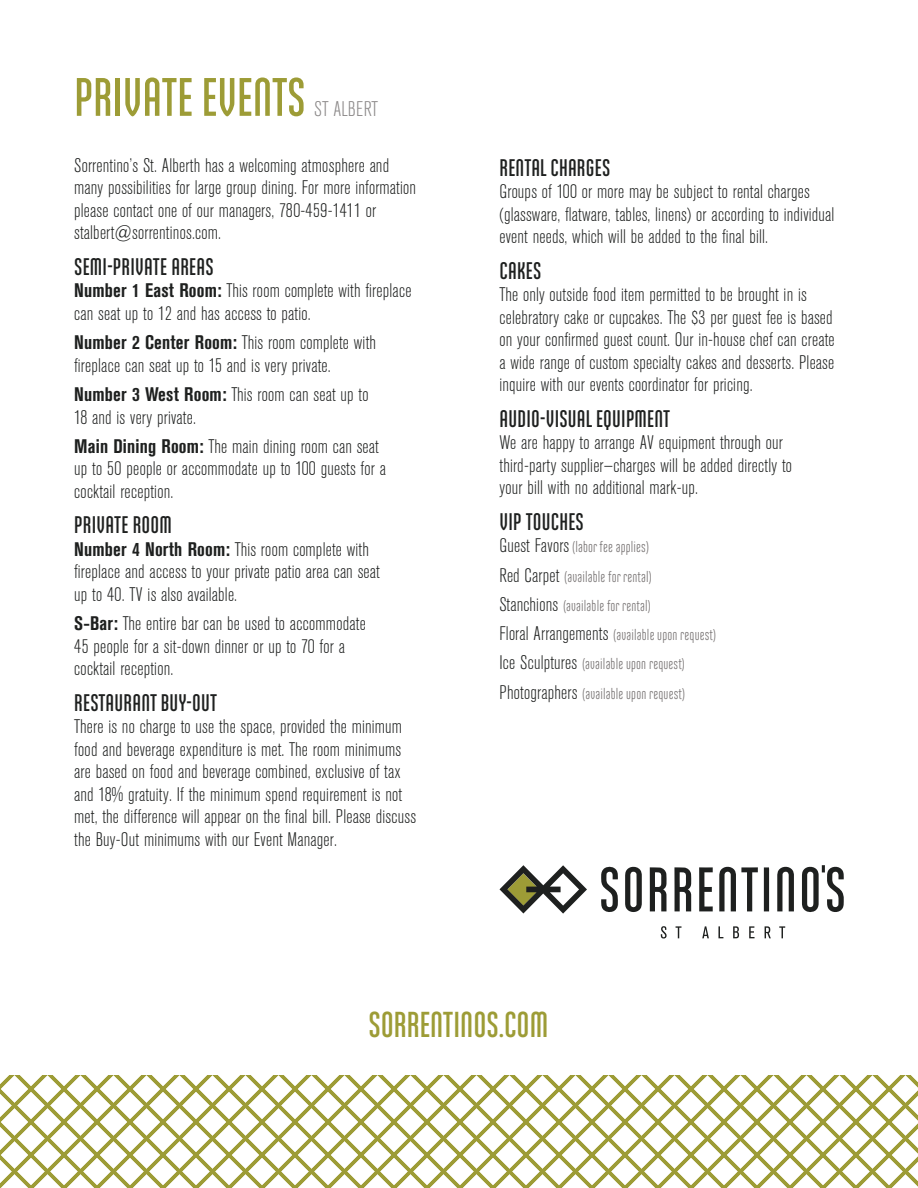
<style>
.page{position:relative;width:918px;height:1188px;background:#fff}
.page>*{position:absolute;margin:0;border:0;box-sizing:border-box;transform-origin:0 0}
.t1{font:700 54px "Ando";color:#9d9c36}
.t2{font:700 36px "Ando";color:#9d9c36}
.t3{font:700 24px "Ando";letter-spacing:.01em;color:#1e201f}
.t4{font:300 condensed 21px "Akzidenz Grotesk BE";color:#8b8888}
.t5{font:300 condensed 19.5px/22.5px "Akzidenz Grotesk BE";letter-spacing:.01em;color:#1e201f}
.t6{font:15px/29.2px "Ando";letter-spacing:.01em;color:#757171}
.s1{font-weight:700}
.s2{font-family:"Akzidenz Grotesk BE";font-weight:300;font-stretch:condensed;font-size:19.5px;color:#1e201f}
</style>
<div class="page">
<svg style="left:0;top:1076px;width:918px;height:112px"></svg>
<svg style="left:601px;top:866px;width:17px;height:46px"></svg>
<svg style="left:777px;top:866px;width:17px;height:45px"></svg>
<svg style="left:699px;top:867px;width:14px;height:44px"></svg>
<svg style="left:719px;top:866px;width:39px;height:45px"></svg>
<svg style="left:764px;top:867px;width:5px;height:44px"></svg>
<svg style="left:625px;top:866px;width:17px;height:46px"></svg>
<svg style="left:650px;top:867px;width:17px;height:44px"></svg>
<svg style="left:674px;top:867px;width:17px;height:44px"></svg>
<svg style="left:500px;top:865px;width:87px;height:49px"></svg>
<svg style="left:802px;top:865px;width:42px;height:47px"></svg>
<svg style="left:661px;top:926px;width:6px;height:13px"></svg>
<svg style="left:676px;top:926px;width:6px;height:12px"></svg>
<svg style="left:702px;top:926px;width:7px;height:12px"></svg>
<svg style="left:718px;top:926px;width:5px;height:12px"></svg>
<svg style="left:733px;top:926px;width:6px;height:12px"></svg>
<svg style="left:749px;top:926px;width:6px;height:12px"></svg>
<svg style="left:765px;top:926px;width:6px;height:12px"></svg>
<svg style="left:779px;top:926px;width:6px;height:12px"></svg>
<h1 class="t1" style="left:74px;top:69px;width:233px">PRIVATE EVENTS</h1>
<p class="t4" style="left:314px;top:97px;width:65px">ST ALBERT</p>
<p class="t5" style="left:74px;top:155px;width:343px">Sorrentino’s St. Alberth has a welcoming atmosphere and many possibilities for large group dining. For more information please contact one of our managers, 780-459-1411 or stalbert@sorrentinos.com.</p>
<p class="t3" style="left:74px;top:254px;width:141px">SEMI-PRIVATE AREAS</p>
<p class="t5" style="left:74px;top:280px;width:339px"><span class="s1">Number 1 East Room:</span> This room complete with fireplace can seat up to 12 and has access to patio.</p>
<p class="t5" style="left:74px;top:332px;width:303px"><span class="s1">Number 2 Center Room:</span> This room complete with fireplace can seat up to 15 and is very private.</p>
<p class="t5" style="left:74px;top:384px;width:296px"><span class="s1">Number 3 West Room:</span> This room can seat up to<br>18 and is very private.</p>
<p class="t5" style="left:74px;top:435px;width:313px"><span class="s1">Main Dining Room:</span> The main dining room can seat up to 50 people or accommodate up to 100 guests for a cocktail reception.</p>
<p class="t3" style="left:74px;top:512px;width:99px">PRIVATE ROOM</p>
<p class="t5" style="left:74px;top:538px;width:307px"><span class="s1">Number 4 North Room:</span> This room complete with fireplace and access to your private patio area can seat up to 40. TV is also available.</p>
<p class="t5" style="left:74px;top:613px;width:293px"><span class="s1">S-Bar:</span> The entire bar can be used to accommodate<br>45 people for a sit-down dinner or up to 70 for a cocktail reception.</p>
<p class="t3" style="left:74px;top:690px;width:144px">RESTAURANT BUY-OUT</p>
<p class="t5" style="left:74px;top:716px;width:343px">There is no charge to use the space, provided the minimum food and beverage expenditure is met. The room minimums are based on food and beverage combined, exclusive of tax and 18% gratuity. If the minimum spend requirement is not met, the difference will appear on the final bill. Please discuss the Buy-Out minimums with our Event Manager.</p>
<p class="t3" style="left:500px;top:155px;width:112px">RENTAL CHARGES</p>
<p class="t5" style="left:500px;top:181px;width:336px">Groups of 100 or more may be subject to rental charges (glassware, flatware, tables, linens) or according to individual event needs, which will be added to the final bill.</p>
<p class="t3" style="left:500px;top:258px;width:43px">CAKES</p>
<p class="t5" style="left:500px;top:284px;width:337px">The only outside food item permitted to be brought in is celebratory cake or cupcakes. The $3 per guest fee is based on your confirmed guest count. Our in-house chef can create a wide range of custom specialty cakes and desserts. Please inquire with our events coordinator for pricing.</p>
<p class="t3" style="left:500px;top:406px;width:172px">AUDIO-VISUAL EQUIPMENT</p>
<p class="t5" style="left:500px;top:432px;width:294px">We are happy to arrange AV equipment through our third-party supplier—charges will be added directly to your bill with no additional mark-up.</p>
<p class="t3" style="left:500px;top:509px;width:86px">VIP TOUCHES</p>
<p class="t6" style="left:500px;top:533px;width:218px"><span class="s2">Guest Favors</span> (labor fee applies)<br><span class="s2">Red Carpet</span> (available for rental)<br><span class="s2">Stanchions</span> (available for rental)<br><span class="s2">Floral Arrangements</span> (available upon request)<br><span class="s2">Ice Sculptures</span> (available upon request)<br><span class="s2">Photographers</span> (available upon request)</p>
<h2 class="t2" style="left:368px;top:1006px;width:181px">SORRENTINOS.COM</h2>
</div>
